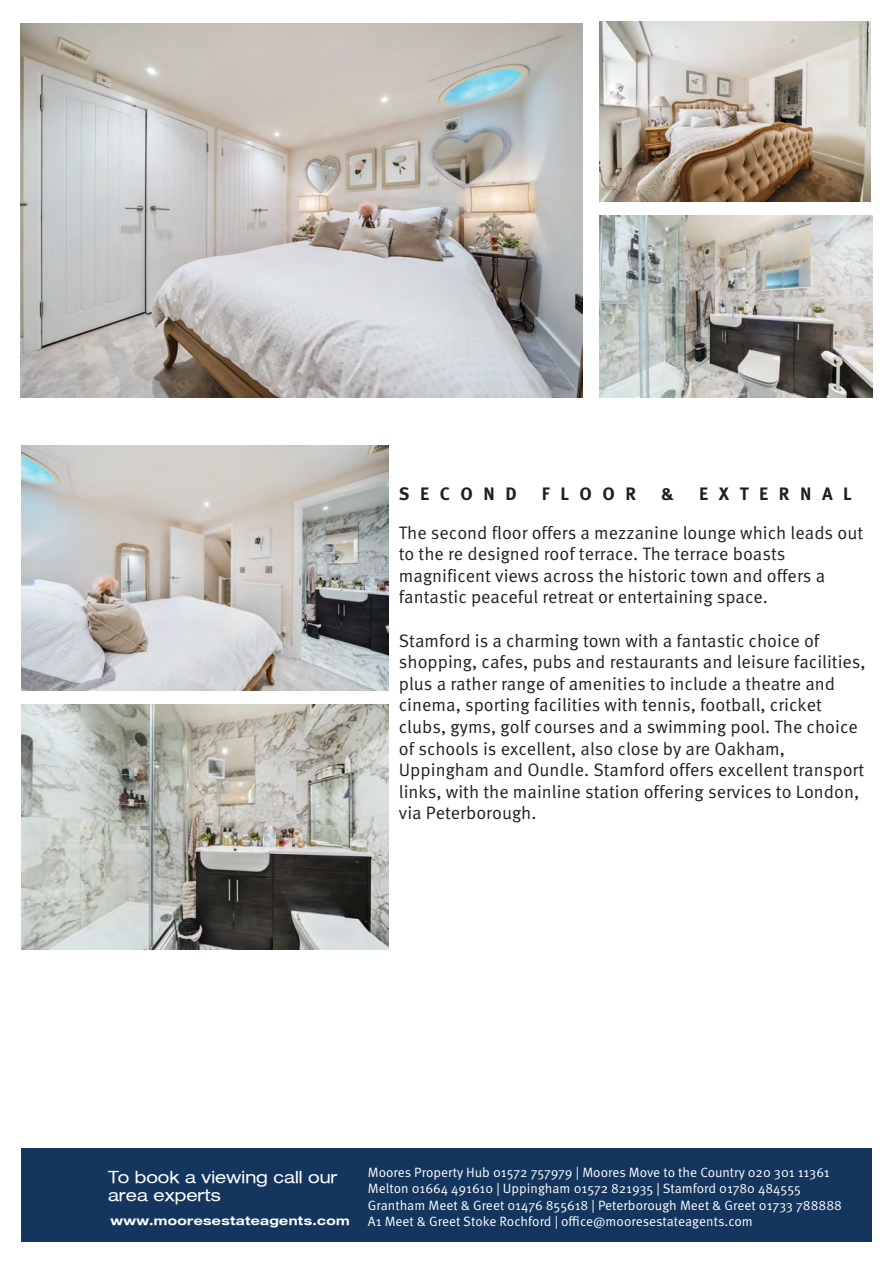
<style>
.page{position:relative;width:893px;height:1263px;background:#fff}
.page>*{position:absolute;margin:0;border:0;box-sizing:border-box;transform-origin:0 0}
.t1{font:18px/21.6px "Meta Pro";color:#231f20}
.t2{font:700 18px "Meta Pro";letter-spacing:.585em;color:#231f20}
.t3{font:expanded 16.8px/18.6px "Helvetica Neue LT";color:#fff}
.t4{font:13.5px/16.5px "Meta Pro Norm";color:#fff}
.t5{font:700 expanded 12px "Helvetica Neue LT";letter-spacing:.03em;color:#fff}
.s1{font-weight:700}
</style>
<div class="page">
<img style="left:599px;top:215px;width:273px;height:182px">
<img style="left:21px;top:446px;width:368px;height:245px">
<img style="left:21px;top:23px;width:562px;height:375px">
<img style="left:599px;top:21px;width:271px;height:181px">
<img style="left:21px;top:705px;width:368px;height:245px">
<div style="left:21px;top:1148px;width:851px;height:94px;background:#13355e"></div>
<p class="t2" style="left:399px;top:482px;width:119px">SECOND</p>
<p class="t2" style="left:542px;top:479px;width:96px">FLOOR</p>
<p class="t2" style="left:661px;top:482px;width:14px">&amp;</p>
<p class="t1" style="left:399px;top:475px;width:466px;line-height:38.7px;text-indent:300px"><span class="s1">EXTERNAL<br></span>The second floor offers a mezzanine lounge which leads out</p>
<p class="t1" style="left:399px;top:544px;width:428px">to the re designed roof terrace. The terrace boasts magnificent views across the historic town and offers a fantastic peaceful retreat or entertaining space.</p>
<p class="t1" style="left:399px;top:630px;width:468px">Stamford is a charming town with a fantastic choice of shopping, cafes, pubs and restaurants and leisure facilities, plus a rather range of amenities to include a theatre and cinema, sporting facilities with tennis, football, cricket clubs, gyms, golf courses and a swimming pool. The choice of schools is excellent, also close by are Oakham, Uppingham and Oundle. Stamford offers excellent transport links, with the mainline station offering services to London, via Peterborough.</p>
<p class="t3" style="left:108px;top:1167px;width:231px">To book a viewing call our area experts</p>
<p class="t4" style="left:368px;top:1163px;width:463px">Moores Property Hub 01572 757979 | Moores Move to the Country 020 301 11361<br>Melton 01664 491610 | Uppingham 01572 821935 | Stamford 01780 484555</p>
<p class="t4" style="left:368px;top:1196px;width:476px">Grantham Meet &amp; Greet 01476 855618 | Peterborough Meet &amp; Greet 01733 788888</p>
<p class="t5" style="left:111px;top:1213px;width:241px">www.mooresestateagents.com</p>
<p class="t4" style="left:368px;top:1212px;width:386px">A1 Meet &amp; Greet Stoke Rochford | office@mooresestateagents.com</p>
</div>
